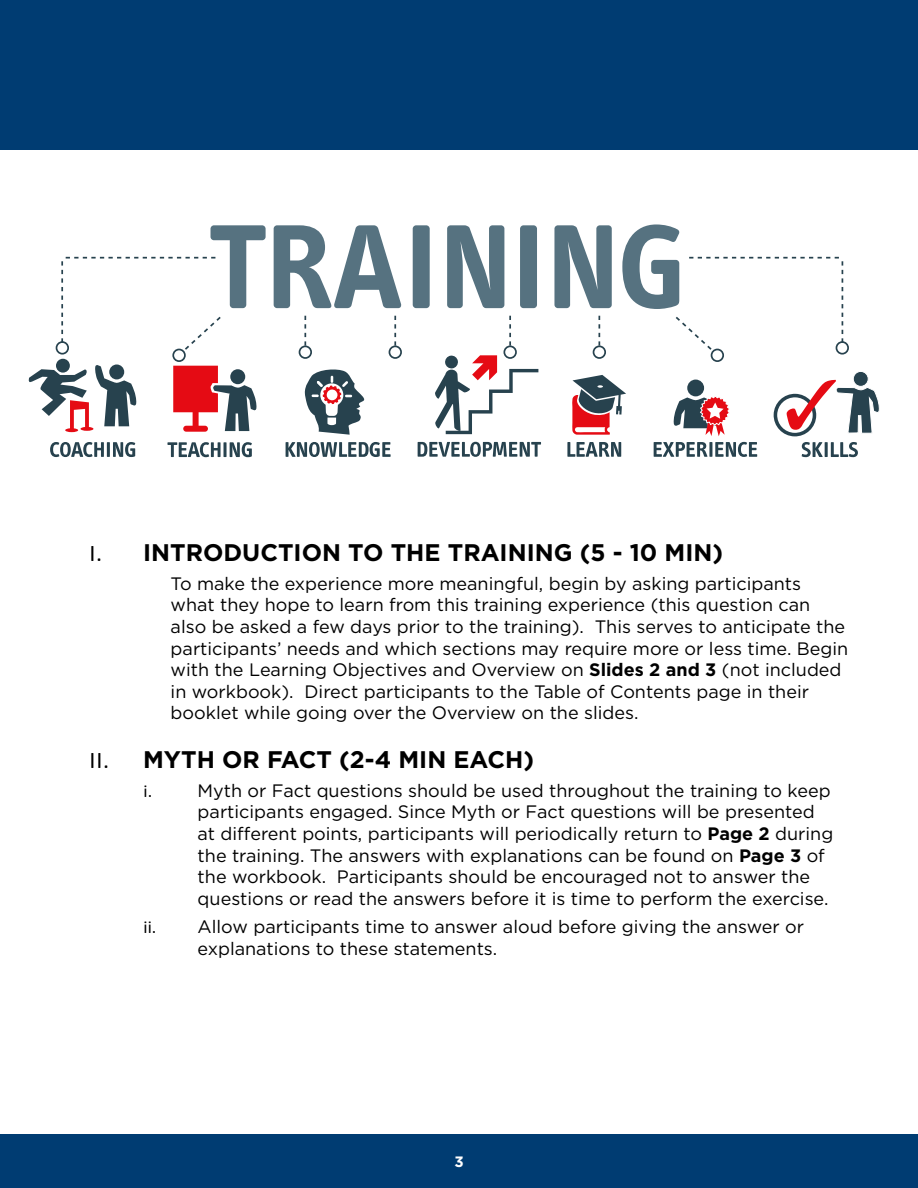
<style>
.page{position:relative;width:918px;height:1188px;background:#fff}
.page>*{position:absolute;margin:0;border:0;box-sizing:border-box;transform-origin:0 0}
.t1{font:700 24px "Gotham";color:#000}
.t2{font:18px/21.6px "Gotham";color:#000}
.t3{font:18px "Calibri";color:#000}
.t4{font:700 15px "Gotham";color:#fff}
.s1{font-family:"Calibri";font-weight:400}
.s2{font-weight:700}
.s3{font-family:"Calibri"}
</style>
<div class="page">
<svg style="left:167px;top:442px;width:54px;height:15px"></svg>
<hr style="left:224px;top:442px;width:3px;height:15px;background:#27424e">
<svg style="left:230px;top:442px;width:22px;height:15px"></svg>
<svg style="left:50px;top:442px;width:54px;height:15px"></svg>
<hr style="left:107px;top:442px;width:3px;height:15px;background:#27424e">
<svg style="left:113px;top:442px;width:22px;height:15px"></svg>
<svg style="left:802px;top:442px;width:21px;height:15px"></svg>
<hr style="left:825px;top:442px;width:3px;height:15px;background:#27424e">
<svg style="left:831px;top:442px;width:27px;height:15px"></svg>
<svg style="left:286px;top:442px;width:105px;height:15px"></svg>
<svg style="left:418px;top:442px;width:123px;height:15px"></svg>
<svg style="left:654px;top:442px;width:54px;height:15px"></svg>
<hr style="left:709px;top:442px;width:3px;height:15px;background:#27424e">
<svg style="left:715px;top:442px;width:42px;height:15px"></svg>
<svg style="left:567px;top:442px;width:54px;height:15px"></svg>
<div style="left:773px;top:394px;width:44px;height:43px;border:4px solid #27424e;border-radius:50%"></div>
<svg style="left:28px;top:224px;width:852px;height:212px"></svg>
<div style="left:0;top:0;width:918px;height:149px;background:#003c72"></div>
<div style="left:0;top:1134px;width:918px;height:54px;background:#003c72"></div>
<h2 class="t1" style="left:90px;top:537px;width:635px"><span class="s1">I.</span> INTRODUCTION TO THE TRAINING (5 - 10 MIN)</h2>
<p class="t2" style="left:171px;top:572px;width:679px">To make the experience more meaningful, begin by asking participants what they hope to learn from this training experience (this question can also be asked a few days prior to the training). This serves to anticipate the participants’ needs and which sections may require more or less time. Begin with the Learning Objectives and Overview on <span class="s2">Slides 2 and 3</span> (not included in workbook). Direct participants to the Table of Contents page in their booklet while going over the Overview on the slides.</p>
<h2 class="t1" style="left:90px;top:744px;width:446px"><span class="s1">II.</span> MYTH OR FACT (2-4 MIN EACH)</h2>
<p class="t3" style="left:144px;top:778px;width:10px">i.</p>
<p class="t2" style="left:198px;top:779px;width:637px">Myth or Fact questions should be used throughout the training to keep participants engaged. Since Myth or Fact questions will be presented at different points, participants will periodically return to <span class="s2">Page 2</span> during the training. The answers with explanations can be found on <span class="s2">Page 3</span> of the workbook. Participants should be encouraged not to answer the questions or read the answers before it is time to perform the exercise.</p>
<p class="t2" style="left:198px;top:916px;width:608px;text-indent:-54px"><span class="s3">ii.</span> Allow participants time to answer aloud before giving the answer or explanations to these statements.</p>
<p class="t4" style="left:454px;top:1152px;width:11px">3</p>
</div>
